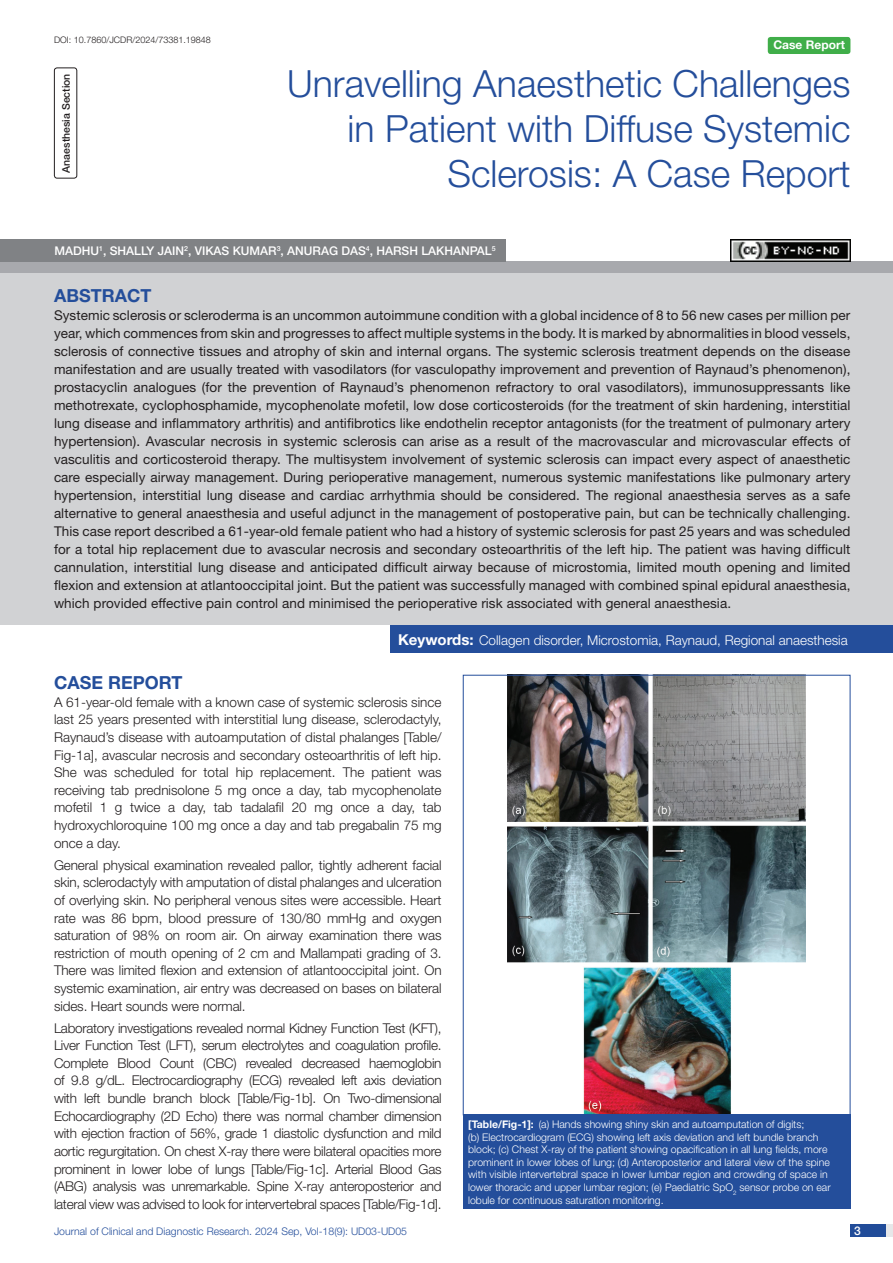
<style>
.page{position:relative;width:893px;height:1263px;background:#fff}
.page>*{position:absolute;margin:0;border:0;box-sizing:border-box;transform-origin:0 0}
.t1{font:300 37.5px/45px "Helvetica Neue";color:#244e9b;text-align:right}
.Heading{font:700 18px "Helvetica Neue";color:#244e9b}
.Abstract_head{font:700 18px "Helvetica Neue";color:#244e9b}
.Abstract_Text{font:13.5px/18px "Helvetica Neue";letter-spacing:.005em;color:#231f20;text-align:justify}
.Body_text{font:300 13.5px/17.7px "Helvetica Neue";letter-spacing:-.01em;color:#231f20;text-align:justify}
.Key_words{font:300 13.5px "Helvetica Neue";color:#fff}
.Author{font:500 12px "Helvetica Neue";color:#fff}
.t2{font:700 12px "Helvetica Neue";color:#fff}
.TABLE_FIG{font:300 10.5px/12.6px "Helvetica Neue";color:#fff}
.t3{font:300 10.5px "Helvetica Neue";color:#244e9b}
.section{font:500 10.5px "Helvetica Neue";color:#231f20}
.DOI{font:300 9px "Helvetica Neue";color:#231f20}
.s1{font-weight:700;font-size:15px}
.s2{font-weight:700}
</style>
<div class="page">
<div style="left:850px;top:1224px;width:43px;height:13px;background:#e6e7e9"></div>
<div style="left:850px;top:1224px;width:35px;height:13px;background:#214c99"></div>
<div style="left:54px;top:68px;width:23px;height:111px;border:1px solid #231f20;border-radius:3px"></div>
<div style="left:768px;top:37px;width:82px;height:17px;background:#40ae49;border-radius:3px"></div>
<div style="left:0;top:262px;width:893px;height:12px;background:#a8a9ad"></div>
<div style="left:0;top:239px;width:505px;height:23px;background:#808285"></div>
<div style="left:0;top:274px;width:893px;height:351px;background:#d1d2d4"></div>
<div style="left:390px;top:625px;width:503px;height:28px;background:#244e9b"></div>
<img style="left:508px;top:677px;width:297px;height:436px">
<div style="left:463px;top:1114px;width:387px;height:95px;background:#244e9b"></div>
<img style="left:730px;top:239px;width:120px;height:23px">
<p class="DOI" style="left:54px;top:35px;width:158px">DOI: 10.7860/JCDR/2024/73381.19848</p>
<p class="section" style="left:60px;top:173px;width:101px;rotate:-90deg">ANAESTHESIA SECTION</p>
<p class="t1" style="left:287px;top:60px;width:565px">Unravelling Anaesthetic Challenges in Patient with Diffuse Systemic<br>Sclerosis: A Case Report</p>
<p class="t2" style="left:773px;top:37px;width:73px">Case Report</p>
<p class="Author" style="left:54px;top:244px;width:296px">MADHU<sup>1</sup>, SHALLY JAIN<sup>2</sup>, VIKAS KUMAR<sup>3</sup>, ANURAG DAS</p>
<p class="Author" style="left:366px;top:244px;width:131px"><sup>4</sup>, HARSH LAKHANPAL<sup>5</sup></p>
<p class="Abstract_head" style="left:54px;top:284px;width:99px">ABSTRACT</p>
<p class="Abstract_Text" style="left:54px;top:306px;width:798px">Systemic sclerosis or scleroderma is an uncommon autoimmune condition with a global incidence of 8 to 56 new cases per million per year, which commences from skin and progresses to affect multiple systems in the body. It is marked by abnormalities in blood vessels, sclerosis of connective tissues and atrophy of skin and internal organs. The systemic sclerosis treatment depends on the disease manifestation and are usually treated with vasodilators (for vasculopathy improvement and prevention of Raynaud’s phenomenon), prostacyclin analogues (for the prevention of Raynaud’s phenomenon refractory to oral vasodilators), immunosuppressants like methotrexate, cyclophosphamide, mycophenolate mofetil, low dose corticosteroids (for the treatment of skin hardening, interstitial lung disease and inflammatory arthritis) and antifibrotics like endothelin receptor antagonists (for the treatment of pulmonary artery hypertension). Avascular necrosis in systemic sclerosis can arise as a result of the macrovascular and microvascular effects of vasculitis and corticosteroid therapy. The multisystem involvement of systemic sclerosis can impact every aspect of anaesthetic care especially airway management. During perioperative management, numerous systemic manifestations like pulmonary artery hypertension, interstitial lung disease and cardiac arrhythmia should be considered. The regional anaesthesia serves as a safe alternative to general anaesthesia and useful adjunct in the management of postoperative pain, but can be technically challenging.<br>This case report described a 61-year-old female patient who had a history of systemic sclerosis for past 25 years and was scheduled for a total hip replacement due to avascular necrosis and secondary osteoarthritis of the left hip. The patient was having difficult cannulation, interstitial lung disease and anticipated difficult airway because of microstomia, limited mouth opening and limited flexion and extension at atlantooccipital joint. But the patient was successfully managed with combined spinal epidural anaesthesia, which provided effective pain control and minimised the perioperative risk associated with general anaesthesia.</p>
<p class="Key_words" style="left:398px;top:632px;width:451px"><span class="s1">Keywords:</span> Collagen disorder, Microstomia, Raynaud, Regional anaesthesia</p>
<p class="Heading" style="left:54px;top:671px;width:130px">CASE REPORT</p>
<p class="Body_text" style="left:54px;top:693px;width:389px">A 61-year-old female with a known case of systemic sclerosis since last 25 years presented with interstitial lung disease, sclerodactyly, Raynaud’s disease with autoamputation of distal phalanges [Table/ Fig-1a], avascular necrosis and secondary osteoarthritis of left hip.<br>She was scheduled for total hip replacement. The patient was receiving tab prednisolone 5 mg once a day, tab mycophenolate mofetil 1 g twice a day, tab tadalafil 20 mg once a day, tab hydroxychloroquine 100 mg once a day and tab pregabalin 75 mg once a day.</p>
<p class="Body_text" style="left:54px;top:856px;width:389px">General physical examination revealed pallor, tightly adherent facial skin, sclerodactyly with amputation of distal phalanges and ulceration of overlying skin. No peripheral venous sites were accessible. Heart rate was 86 bpm, blood pressure of 130/80 mmHg and oxygen saturation of 98% on room air. On airway examination there was restriction of mouth opening of 2 cm and Mallampati grading of 3.<br>There was limited flexion and extension of atlantooccipital joint. On systemic examination, air entry was decreased on bases on bilateral sides. Heart sounds were normal.</p>
<p class="Body_text" style="left:54px;top:1018px;width:389px">Laboratory investigations revealed normal Kidney Function Test (KFT), Liver Function Test (LFT), serum electrolytes and coagulation profile.<br>Complete Blood Count (CBC) revealed decreased haemoglobin of 9.8 g/dL. Electrocardiography (ECG) revealed left axis deviation with left bundle branch block [Table/Fig-1b]. On Two-dimensional Echocardiography (2D Echo) there was normal chamber dimension with ejection fraction of 56%, grade 1 diastolic dysfunction and mild aortic regurgitation. On chest X-ray there were bilateral opacities more prominent in lower lobe of lungs [Table/Fig-1c]. Arterial Blood Gas (ABG) analysis was unremarkable. Spine X-ray anteroposterior and lateral view was advised to look for intervertebral spaces [Table/Fig-1d].</p>
<p class="TABLE_FIG" style="left:468px;top:1118px;width:364px"><span class="s2">[Table/Fig-1]:</span> (a) Hands showing shiny skin and autoamputation of digits;<br>(b) -Electrocardiogram (ECG) showing left axis deviation and left bundle branch block; (c) Chest X-ray of the patient showing opacification in all lung fields, more prominent in lower lobes of lung; (d) Anteroposterior and lateral view of the spine with visible intervertebral space in lower lumbar region and crowding of space in lower thoracic and upper lumbar region; (e) Paediatric SpO<sub>2</sub> sensor probe on ear lobule for continuous saturation monitoring.</p>
<p class="t3" style="left:54px;top:1225px;width:355px">Journal of Clinical and Diagnostic Research. 2024 Sep, Vol-18(9): UD03-UD05</p>
<p class="Author" style="left:854px;top:1223px;width:8px">3</p>
</div>
